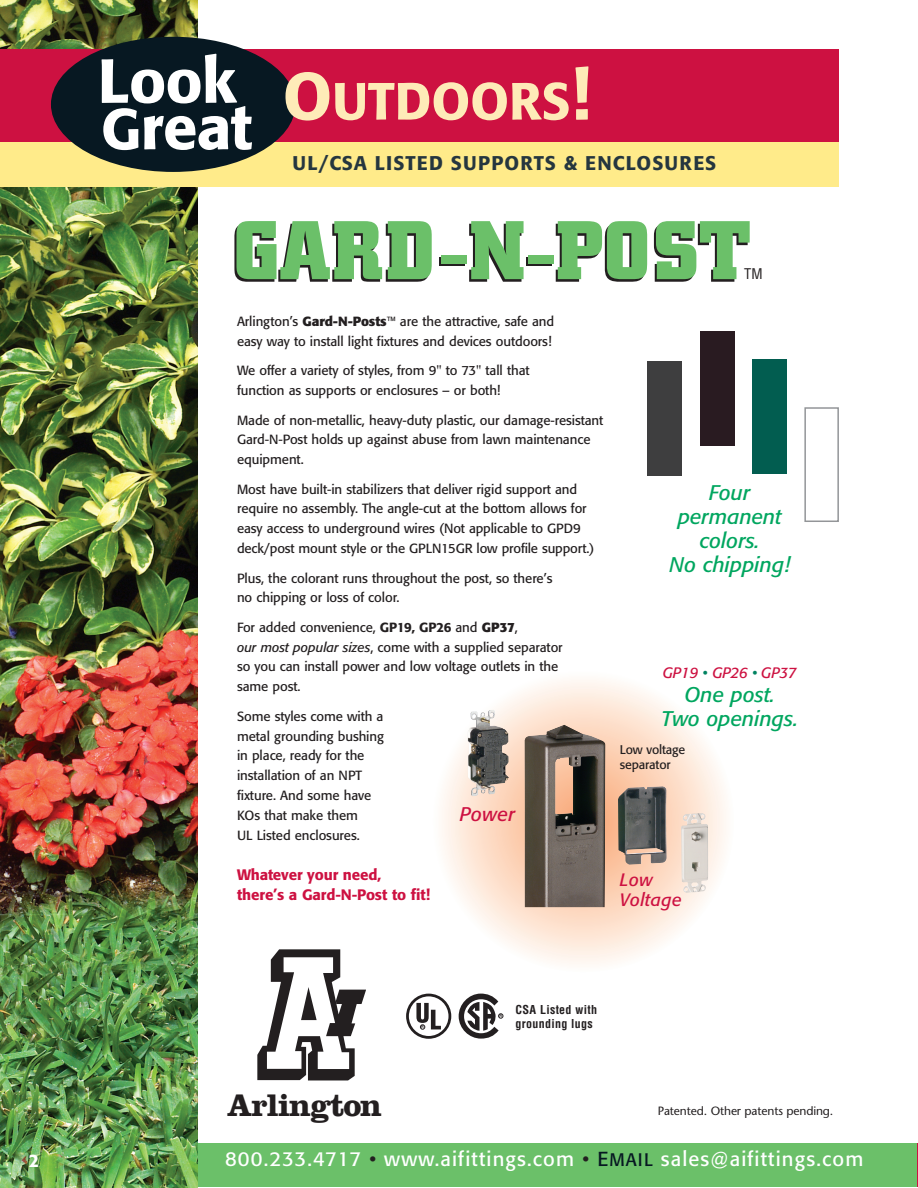
<style>
.page{position:relative;width:918px;height:1188px;background:#fff}
.page>*{position:absolute;margin:0;border:0;box-sizing:border-box;transform-origin:0 0}
.t1{font:700 82.2px "City";letter-spacing:.025em;color:#231f20}
.t2{font:500 61.5px/46.5px "Formata";letter-spacing:-.01em;color:#fff}
.t3{font:500 51.75px "Formata";color:#feebb8}
.t4{font:700 32.4px "Clarendon LT Std";letter-spacing:-.035em;color:#231f20}
.t5{font:italic 21px/24px "Formata";color:#00a65f;text-align:center}
.t6{font:20.1px "Formata";letter-spacing:.06em;color:#fff}
.t7{font:500 19.65px "Formata";letter-spacing:.06em;color:#25363f}
.t8{font:italic 19.5px "Formata";letter-spacing:.015em;color:#cd1141}
.t9{font:500 18px "Formata";color:#fff}
.t10{font:italic 17.85px/19.5px "Formata";letter-spacing:.015em;color:#cd1141}
.t11{font:500 15px/19.8px "Formata";letter-spacing:-.005em;color:#cd1141}
.t12{font:italic 15px "Formata";letter-spacing:-.01em;color:#cd1141}
.t13{font:condensed 14.4px "Helvetica";color:#231f20}
.t14{font:13.2px/19.8px "Formata";letter-spacing:-.005em;color:#231f20}
.t15{font:12.45px/14.2px "Formata";letter-spacing:-.01em;color:#231f20}
.t16{font:12px "Stone Sans";letter-spacing:-.01em;color:#231f20}
.t17{font:700 condensed 12px/13.5px "Helvetica";letter-spacing:.025em;color:#231f20}
.t18{font:700 3.75px "Helvetica";color:#231f20}
.s1{font-size:57px}
.s2{font-size:66px}
.s3{font-size:69px}
.s4{font-weight:700}
.s5{font-weight:500}
.s6{font-style:italic}
.s7{color:#008361}
.s8{color:#231f20}
.s9{color:#071822}
.s10{font-size:18px;color:#071822}
</style>
<div class="page">
<div style="left:0;top:1143px;width:918px;height:44px;background:#6bc069"></div>
<img style="left:0;top:0;width:198px;height:1188px">
<div style="left:0;top:136px;width:839px;height:51px;background:#ffeb8a"></div>
<div style="left:0;top:49px;width:839px;height:93px;background:#cd1141"></div>
<svg style="left:458px;top:994px;width:45px;height:45px"></svg>
<div style="left:406px;top:994px;width:45px;height:45px;border:3px solid #231f20;border-radius:50%"></div>
<svg style="left:416px;top:1003px;width:25px;height:26px"></svg>
<div style="left:51px;top:37px;width:244px;height:135px;background:#071822;border-radius:50%"></div>
<svg style="left:442px;top:680px;width:284px;height:284px"></svg>
<img style="left:524px;top:725px;width:81px;height:182px">
<img style="left:467px;top:710px;width:42px;height:86px">
<img style="left:618px;top:786px;width:49px;height:79px">
<img style="left:681px;top:813px;width:27px;height:80px">
<div style="left:648px;top:361px;width:34px;height:115px;background:#3e3e3f"></div>
<div style="left:700px;top:332px;width:35px;height:114px;background:#291b21"></div>
<div style="left:753px;top:359px;width:34px;height:115px;background:#025d50"></div>
<div style="left:804px;top:407px;width:35px;height:115px;border:2px solid #939598"></div>
<svg style="left:257px;top:950px;width:109px;height:130px"></svg>
<hr style="left:917px;top:1143px;width:1px;height:44px;background:#cd1141">
<h3 class="t9" style="left:29px;top:1153px;width:12px">2</h3>
<h2 class="t2" style="left:98px;top:63px;width:156px">Look<br><span class="s1">G</span>reat</h2>
<h3 class="t3" style="left:283px;top:79px;width:309px"><span class="s2">O</span>UTDOORS<span class="s3">!</span></h3>
<h3 class="t7" style="left:292px;top:154px;width:425px">UL/CSA LISTED SUPPORTS &amp; ENCLOSURES</h3>
<h1 class="t1" style="left:232px;top:224px;width:518px">GARD-N-POST</h1>
<p class="t13" style="left:744px;top:265px;width:20px">TM</p>
<p class="t14" style="left:237px;top:312px;width:319px">Arlington’s <span class="s4">Gard-N-Posts</span>™ are the attractive, safe and easy way to install light fixtures and devices outdoors!</p>
<p class="t14" style="left:237px;top:362px;width:294px">We offer a variety of styles, from 9" to 73" tall that function as supports or enclosures – or both!</p>
<p class="t14" style="left:237px;top:411px;width:368px">Made of non-metallic, heavy-duty plastic, our damage-resistant<br>Gard-N-Post holds up against abuse from lawn maintenance equipment.</p>
<p class="t14" style="left:237px;top:480px;width:359px">Most have built-in stabilizers that deliver rigid support and require no assembly. The angle-cut at the bottom allows for easy access to underground wires (Not applicable to GPD9 deck/post mount style or the GPLN15GR low profile support.)</p>
<p class="t14" style="left:237px;top:569px;width:317px">Plus, the colorant runs throughout the post, so there’s no chipping or loss of color.</p>
<p class="t14" style="left:237px;top:618px;width:327px">For added convenience, <span class="s5">GP19, GP26</span> and <span class="s4">GP37</span>,<br><span class="s6">our most popular sizes</span>, come with a supplied separator so you can install power and low voltage outlets in the same post.</p>
<p class="t14" style="left:237px;top:707px;width:149px">Some styles come with a metal grounding bushing in place, ready for the installation of an NPT fixture. And some have<br>KOs that make them<br>UL Listed enclosures.</p>
<p class="t11" style="left:237px;top:866px;width:195px">Whatever your need, there’s a Gard-N-Post to fit!</p>
<h3 class="t8" style="left:460px;top:805px;width:57px">Power</h3>
<h3 class="t5" style="left:670px;top:483px;width:122px">Four permanent colors.<br>No chipping!</h3>
<p class="t12" style="left:663px;top:666px;width:136px">GP19 <span class="s7">•</span> GP26 <span class="s7">•</span> GP37</p>
<h3 class="t5" style="left:662px;top:684px;width:138px">One post.<br>Two openings.</h3>
<p class="t15" style="left:620px;top:744px;width:67px">Low voltage separator</p>
<h3 class="t10" style="left:620px;top:871px;width:63px">Low<br>Voltage</h3>
<h3 class="t4" style="left:227px;top:1094px;width:156px">Arlington</h3>
<p class="t18" style="left:421px;top:1026px;width:4px">R</p>
<p class="t18" style="left:499px;top:1014px;width:4px">R</p>
<p class="t17" style="left:516px;top:1003px;width:83px">CSA Listed with grounding lugs</p>
<p class="t16" style="left:658px;top:1106px;width:177px">Patented. Other patents pending.</p>
<h3 class="t6" style="left:225px;top:1151px;width:640px">800.233.4717 <span class="s8">•</span> www.aifittings.com <span class="s8">•</span> <span class="s9">E</span><span class="s10">MAIL</span> sales@aifittings.com</h3>
</div>
